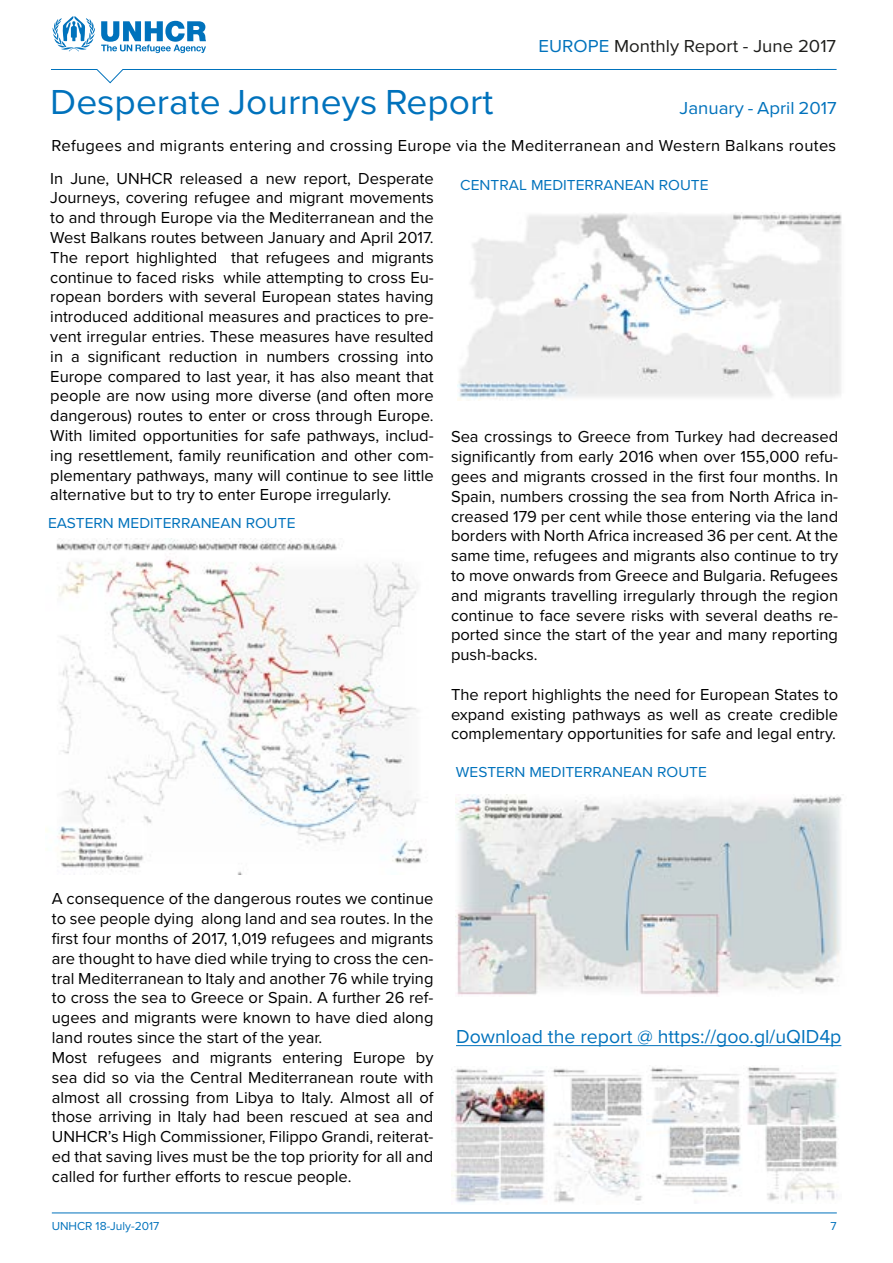
<style>
.page{position:relative;width:893px;height:1263px;background:#fff}
.page>*{position:absolute;margin:0;border:0;box-sizing:border-box;transform-origin:0 0}
.t1{font:36px "Proxima Nova";color:#0072bc}
.t2{font:19.5px "Proxima Nova";color:#0072bc}
.t3{font:18px "Proxima Nova";color:#1d1d1b}
.t4{font:18px "Proxima Nova";color:#0072bc}
.t5{font:16.5px/19.8px "Proxima Nova";color:#000;text-align:justify}
.t6{font:16.5px/32.7px "Proxima Nova";letter-spacing:.02em;color:#000}
.t7{font:15px "Proxima Nova";color:#0072bc}
.t8{font:12px "Proxima Nova";color:#0072bc}
.s1{color:#0072bc}
</style>
<div class="page">
<img style="left:45px;top:539px;width:378px;height:335px">
<img style="left:451px;top:1067px;width:388px;height:136px">
<img style="left:457px;top:212px;width:385px;height:188px">
<img style="left:456px;top:795px;width:386px;height:200px">
<hr style="left:456px;top:1045px;width:385px;height:1px;background:#0072bc">
<hr style="left:52px;top:1212px;width:785px;height:1px;background:#0072bc">
<svg style="left:52px;top:16px;width:785px;height:68px"></svg>
<p class="t3" style="left:539px;top:32px;width:299px"><span class="s1">EUROPE</span> Monthly Report - June 2017</p>
<h1 class="t1" style="left:50px;top:75px;width:445px">Desperate Journeys Report</h1>
<p class="t4" style="left:680px;top:95px;width:159px">January - April 2017</p>
<p class="t6" style="left:50px;top:128px;width:787px">Refugees and migrants entering and crossing Europe via the Mediterranean and Western Balkans routes<br>In June, UNHCR released a new report, Desperate</p>
<p class="t5" style="left:50px;top:187px;width:385px">Journeys, covering refugee and migrant movements to and through Europe via the Mediterranean and the West Balkans routes between January and April 2017.<br>The report highlighted that refugees and migrants continue to faced risks while attempting to cross Eu&shy;ropean borders with several European states having introduced additional measures and practices to pre&shy;vent irregular entries. These measures have resulted in a significant reduction in numbers crossing into Europe compared to last year, it has also meant that people are now using more diverse (and often more dangerous) routes to enter or cross through Europe.<br>With limited opportunities for safe pathways, includ&shy;ing resettlement, family reunification and other com&shy;plementary pathways, many will continue to see little alternative but to try to enter Europe irregularly.</p>
<p class="t7" style="left:460px;top:174px;width:250px">CENTRAL MEDITERRANEAN ROUTE</p>
<p class="t5" style="left:451px;top:426px;width:389px">Sea crossings to Greece from Turkey had decreased significantly from early 2016 when over 155,000 refu&shy;gees and migrants crossed in the first four months. In Spain, numbers crossing the sea from North Africa in&shy;creased 179 per cent while those entering via the land borders with North Africa increased 36 per cent. At the same time, refugees and migrants also continue to try to move onwards from Greece and Bulgaria. Refugees and migrants travelling irregularly through the region continue to face severe risks with several deaths re&shy;ported since the start of the year and many reporting push-backs.</p>
<p class="t5" style="left:451px;top:684px;width:389px">The report highlights the need for European States to expand existing pathways as well as create credible complementary opportunities for safe and legal entry.</p>
<p class="t7" style="left:48px;top:512px;width:249px">EASTERN MEDITERRANEAN ROUTE</p>
<p class="t7" style="left:456px;top:761px;width:253px">WESTERN MEDITERRANEAN ROUTE</p>
<p class="t5" style="left:52px;top:888px;width:383px;text-align:left">A consequence of the dangerous routes we continue to see people dying along land and sea routes. In the first four months of 2017, 1,019 refugees and migrants are thought to have died while trying to cross the cen&shy;tral Mediterranean to Italy and another 76 while trying to cross the sea to Greece or Spain. A further 26 ref&shy;ugees and migrants were known to have died along land routes since the start of the year.<br>Most refugees and migrants entering Europe by sea did so via the Central Mediterranean route with almost all crossing from Libya to Italy. Almost all of those arriving in Italy had been rescued at sea and UNHCR’s High Commissioner, Filippo Grandi, reiterat&shy;ed that saving lives must be the top priority for all and called for further efforts to rescue people.</p>
<p class="t2" style="left:456px;top:1022px;width:387px">Download the report @ https://goo.gl/uQID4p</p>
<p class="t8" style="left:52px;top:1217px;width:109px">UNHCR 18-July-2017</p>
<p class="t8" style="left:830px;top:1217px;width:8px">7</p>
</div>
